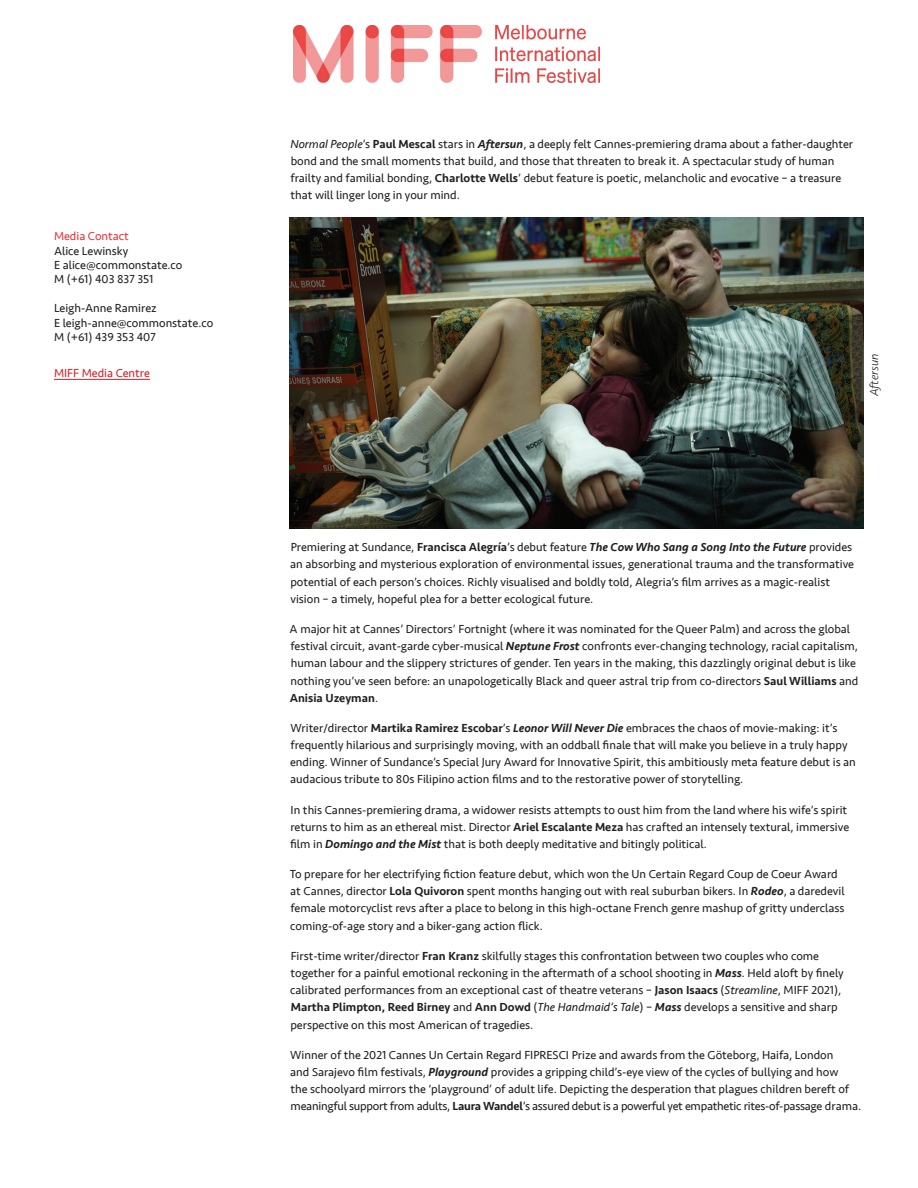
<style>
.page{position:relative;width:918px;height:1188px;background:#fff}
.page>*{position:absolute;margin:0;border:0;box-sizing:border-box;transform-origin:0 0}
.t1{font:12px/17.2px "Seravek";color:#231f20}
.t2{font:12px "Seravek";color:#d1232a}
.t3{font:12px "Seravek";color:#ee3337}
.t4{font:italic 300 12px "Seravek";color:#231f20}
.s1{font-style:italic}
.s2{font-weight:500}
.s3{font-weight:500;font-style:italic}
</style>
<div class="page">
<img style="left:294px;top:26px;width:305px;height:56px">
<hr style="left:54px;top:379px;width:96px;height:1px;background:#d1232a">
<img style="left:290px;top:217px;width:574px;height:312px">
<p class="t3" style="left:54px;top:227px;width:76px">Media Contact</p>
<p class="t1" style="left:54px;top:243px;width:130px;line-height:14.4px">Alice Lewinsky<br>E alice@commonstate.co<br>M (+61) 403 837 351</p>
<p class="t1" style="left:54px;top:301px;width:161px;line-height:14.4px">Leigh-Anne Ramirez<br>E leigh-anne@commonstate.co<br>M (+61) 439 353 407</p>
<p class="t2" style="left:54px;top:364px;width:97px">MIFF Media Centre</p>
<p class="t1" style="left:290px;top:135px;width:564px"><span class="s1">Normal People</span>’s <span class="s2">Paul Mescal</span> stars in <span class="s3">Aftersun</span>, a deeply felt Cannes-premiering drama about a father-daughter bond and the small moments that build, and those that threaten to break it. A spectacular study of human frailty and familial bonding, <span class="s2">Charlotte Wells</span>’ debut feature is poetic, melancholic and evocative – a treasure that will linger long in your mind.</p>
<p class="t4" style="left:867px;top:396px;width:44px;rotate:-90deg">Aftersun</p>
<p class="t1" style="left:290px;top:538px;width:565px">Premiering at Sundance, <span class="s2">Francisca Alegría</span>’s debut feature <span class="s3">The Cow Who Sang a Song Into the Future</span> provides an absorbing and mysterious exploration of environmental issues, generational trauma and the transformative potential of each person’s choices. Richly visualised and boldly told, Alegria’s film arrives as a magic-realist vision – a timely, hopeful plea for a better ecological future.</p>
<p class="t1" style="left:290px;top:620px;width:570px">A major hit at Cannes’ Directors’ Fortnight (where it was nominated for the Queer Palm) and across the global festival circuit, avant-garde cyber-musical <span class="s3">Neptune Frost</span> confronts ever-changing technology, racial capitalism, human labour and the slippery strictures of gender. Ten years in the making, this dazzlingly original debut is like nothing you’ve seen before: an unapologetically Black and queer astral trip from co-directors <span class="s2">Saul Williams</span> and <span class="s2">Anisia Uzeyman</span>.</p>
<p class="t1" style="left:290px;top:719px;width:567px">Writer/director <span class="s2">Martika Ramirez Escobar</span>’s <span class="s3">Leonor Will Never Die</span> embraces the chaos of movie-making: it’s frequently hilarious and surprisingly moving, with an oddball finale that will make you believe in a truly happy ending. Winner of Sundance’s Special Jury Award for Innovative Spirit, this ambitiously meta feature debut is an audacious tribute to 80s Filipino action films and to the restorative power of storytelling.</p>
<p class="t1" style="left:290px;top:801px;width:560px">In this Cannes-premiering drama, a widower resists attempts to oust him from the land where his wife’s spirit returns to him as an ethereal mist. Director <span class="s2">Ariel Escalante Meza</span> has crafted an intensely textural, immersive film in <span class="s3">Domingo and the Mist</span> that is both deeply meditative and bitingly political.</p>
<p class="t1" style="left:290px;top:865px;width:557px">To prepare for her electrifying fiction feature debut, which won the Un Certain Regard Coup de Coeur Award at Cannes, director <span class="s2">Lola Quivoron</span> spent months hanging out with real suburban bikers. In <span class="s3">Rodeo</span>, a daredevil female motorcyclist revs after a place to belong in this high-octane French genre mashup of gritty underclass coming-of-age story and a biker-gang action flick.</p>
<p class="t1" style="left:290px;top:947px;width:555px">First-time writer/director <span class="s2">Fran Kranz</span> skilfully stages this confrontation between two couples who come together for a painful emotional reckoning in the aftermath of a school shooting in <span class="s3">Mass</span>. Held aloft by finely calibrated performances from an exceptional cast of theatre veterans – <span class="s2">Jason Isaacs</span> (<span class="s1">Streamline</span>, MIFF 2021), <span class="s2">Martha Plimpton, Reed Birney</span> and <span class="s2">Ann Dowd</span> (<span class="s1">The Handmaid’s Tale</span>) – <span class="s3">Mass</span> develops a sensitive and sharp perspective on this most American of tragedies.</p>
<p class="t1" style="left:290px;top:1046px;width:572px">Winner of the 2021 Cannes Un Certain Regard FIPRESCI Prize and awards from the Göteborg, Haifa, London<br>and Sarajevo film festivals, <span class="s3">Playground</span> provides a gripping child’s-eye view of the cycles of bullying and how<br>the schoolyard mirrors the ‘playground’ of adult life. Depicting the desperation that plagues children bereft of meaningful support from adults, <span class="s2">Laura Wandel</span>’s assured debut is a powerful yet empathetic rites-of-passage drama.</p>
</div>
